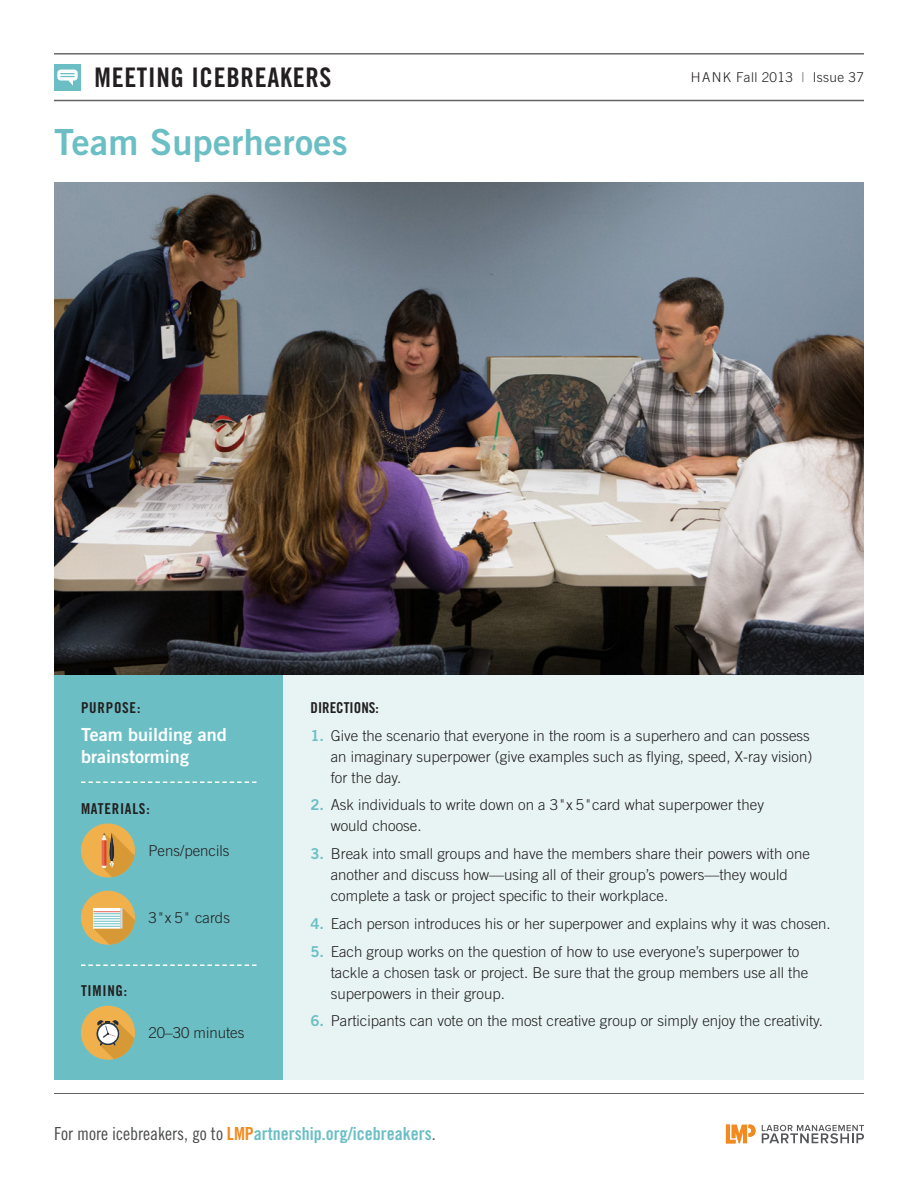
<style>
.page{position:relative;width:918px;height:1188px;background:#fff}
.page>*{position:absolute;margin:0;border:0;box-sizing:border-box;transform-origin:0 0}
.t1{font:36px "Trade Gothic LT Std Bd 2";letter-spacing:.01em;color:#6bbfc4}
.t2{font:27px "Trade Gothic LT Std Bd Cn 20";letter-spacing:.025em;color:#231f20}
.t3{font:18px "Trade Gothic LT Std Bd Cn 20";color:#6bbfc4}
.t4{font:18px/21.6px "Trade Gothic LT Std Bd 2";color:#fff}
.t5{font:300 15px/21px "Trade Gothic LT Std";color:#231f20}
.t6{font:15px "Trade Gothic LT Std Bd Cn 20";letter-spacing:.05em;color:#231f20}
.t7{font:15px "Trade Gothic LT Std Bd Cn 20";color:#231f20}
.t8{font:300 13.5px "Trade Gothic LT Std";letter-spacing:.025em;color:#231f20}
.s1{color:#636366}
.s2{font-family:"Trade Gothic LT Std Bd 2";font-weight:400;color:#6bbfc4}
.s3{font-family:"Trade Gothic LT Std Cn 18";color:#4b4c4d}
.s4{color:#f28a20}
</style>
<div class="page">
<svg style="left:762px;top:1125px;width:102px;height:18px"></svg>
<svg style="left:726px;top:1125px;width:30px;height:18px"></svg>
<div style="left:54px;top:675px;width:230px;height:405px;background:#6bbfc4"></div>
<div style="left:284px;top:675px;width:580px;height:405px;background:#e8f4f4"></div>
<img style="left:54px;top:182px;width:810px;height:493px">
<hr style="left:54px;top:1093px;width:810px;height:1px;background:#636366">
<div style="left:81px;top:824px;width:54px;height:54px;background:#f0b14d;border-radius:50%"></div>
<svg style="left:102px;top:833px;width:33px;height:44px"></svg>
<div style="left:81px;top:891px;width:54px;height:54px;background:#f0b14d;border-radius:50%"></div>
<svg style="left:93px;top:908px;width:42px;height:37px"></svg>
<div style="left:81px;top:1006px;width:54px;height:54px;background:#f0b14d;border-radius:50%"></div>
<svg style="left:97px;top:1020px;width:37px;height:39px"></svg>
<svg style="left:81px;top:964px;width:175px;height:2px"></svg>
<svg style="left:81px;top:782px;width:175px;height:1px"></svg>
<hr style="left:54px;top:54px;width:810px;height:1px;background:#636366">
<hr style="left:54px;top:100px;width:810px;height:1px;background:#636366">
<div style="left:54px;top:64px;width:27px;height:27px;background:#6bbfc4"></div>
<svg style="left:57px;top:70px;width:21px;height:16px"></svg>
<h2 class="t2" style="left:94px;top:61px;width:239px">MEETING ICEBREAKERS</h2>
<p class="t8" style="left:691px;top:70px;width:175px">HANK Fall 2013 <span class="s1">|</span> Issue 37</p>
<h1 class="t1" style="left:54px;top:120px;width:295px">Team Superheroes</h1>
<p class="t6" style="left:81px;top:698px;width:61px">PURPOSE:</p>
<p class="t4" style="left:81px;top:724px;width:147px">Team building and brainstorming</p>
<p class="t6" style="left:81px;top:800px;width:70px">MATERIALS:</p>
<p class="t5" style="left:148px;top:840px;width:82px">Pens/pencils</p>
<p class="t5" style="left:148px;top:907px;width:83px">3"x 5" cards</p>
<p class="t6" style="left:81px;top:982px;width:48px">TIMING:</p>
<p class="t5" style="left:148px;top:1022px;width:97px">20–30 minutes</p>
<p class="t7" style="left:310px;top:698px;width:70px">DIRECTIONS:</p>
<p class="t5" style="left:331px;top:725px;width:483px;text-indent:-20px"><span class="s2">1.</span> Give the scenario that everyone in the room is a superhero and can possess an imaginary superpower (give examples such as flying, speed, X-ray vision) for the day.</p>
<p class="t5" style="left:331px;top:794px;width:435px;text-indent:-20px"><span class="s2">2.</span> Ask individuals to write down on a 3"x 5"card what superpower they would choose.</p>
<p class="t5" style="left:331px;top:843px;width:481px;text-indent:-20px"><span class="s2">3.</span> Break into small groups and have the members share their powers with one another and discuss how—using all of their group’s powers—they would complete a task or project specific to their workplace.</p>
<p class="t5" style="left:310px;top:913px;width:522px"><span class="s2">4.</span> Each person introduces his or her superpower and explains why it was chosen.</p>
<p class="t5" style="left:331px;top:941px;width:479px;text-indent:-20px"><span class="s2">5.</span> Each group works on the question of how to use everyone’s superpower to tackle a chosen task or project. Be sure that the group members use all the superpowers in their group.</p>
<p class="t5" style="left:310px;top:1010px;width:514px"><span class="s2">6.</span> Participants can vote on the most creative group or simply enjoy the creativity.</p>
<p class="t3" style="left:54px;top:1123px;width:383px"><span class="s3">For more icebreakers, go to</span> <span class="s4">LMP</span>artnership.org/icebreakers<span class="s3">.</span></p>
</div>
